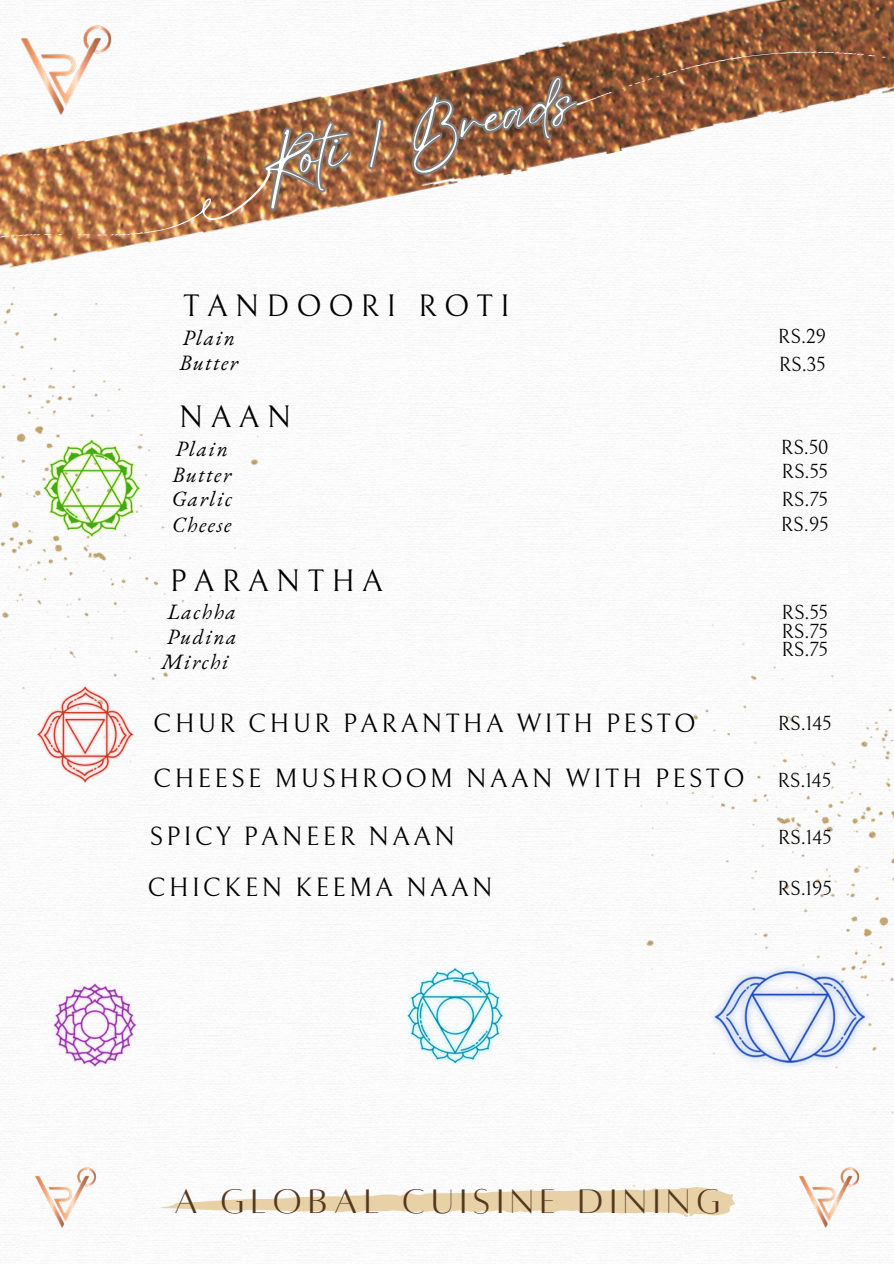
<style>
.page{position:relative;width:894px;height:1264px;background:#fff}
.page>*{position:absolute;margin:0;border:0;box-sizing:border-box;transform-origin:0 0}
.t1{font:56.85px "Eyesome Script";color:#fff}
.t2{font:37.5px "Alta regular";letter-spacing:.175em;color:#54381e}
.t3{font:30.6px "Bellefair";letter-spacing:.23em;color:#000}
.t4{font:26.1px "Bellefair";letter-spacing:.115em;color:#000}
.t5{font:italic 21.3px "EB Garamond";letter-spacing:.075em;color:#000}
.t6{font:20.1px "Bellefair";color:#000}
</style>
<div class="page">
<img style="left:24px;top:1155px;width:83px;height:84px">
<svg style="left:159px;top:1185px;width:421px;height:31px"></svg>
<img style="left:0;top:0;width:893px;height:289px">
<svg style="left:243px;top:41px;width:362px;height:249px"></svg>
<svg style="left:572px;top:15px;width:321px;height:96px;background:#99694c"></svg>
<img style="left:0;top:58px;width:348px;height:813px">
<img style="left:580px;top:514px;width:313px;height:715px">
<img style="left:3px;top:7px;width:125px;height:125px">
<img style="left:28px;top:437px;width:128px;height:100px">
<img style="left:16px;top:682px;width:140px;height:103px">
<img style="left:28px;top:980px;width:132px;height:88px">
<img style="left:404px;top:966px;width:103px;height:99px">
<img style="left:708px;top:953px;width:162px;height:122px">
<p class="t1" style="left:252px;top:128px;width:322px;rotate:-12deg">Roti / Breads</p>
<h1 class="t3" style="left:183px;top:289px;width:328px">TANDOORI ROTI</h1>
<p class="t5" style="left:182px;top:323px;width:54px">Plain</p>
<p class="t5" style="left:179px;top:348px;width:60px">Butter</p>
<p class="t3" style="left:179px;top:401px;width:114px">NAAN</p>
<p class="t5" style="left:175px;top:435px;width:54px">Plain</p>
<h5 class="t5" style="left:172px;top:485px;width:62px">Garlic</h5>
<p class="t5" style="left:172px;top:510px;width:61px">Cheese</p>
<h5 class="t3" style="left:170px;top:564px;width:214px">PARANTHA</h5>
<h3 class="t5" style="left:167px;top:597px;width:70px">Lachha</h3>
<h5 class="t5" style="left:167px;top:622px;width:71px">Pudina</h5>
<p class="t5" style="left:161px;top:647px;width:68px">Mirchi</p>
<h3 class="t5" style="left:172px;top:460px;width:60px">Butter</h3>
<h5 class="t4" style="left:153px;top:709px;width:543px">CHUR CHUR PARANTHA WITH PESTO</h5>
<p class="t4" style="left:153px;top:764px;width:592px">CHEESE MUSHROOM NAAN WITH PESTO</p>
<p class="t4" style="left:149px;top:821px;width:307px">SPICY PANEER NAAN</p>
<h5 class="t4" style="left:147px;top:872px;width:347px">CHICKEN KEEMA NAAN</h5>
<h5 class="t6" style="left:777px;top:326px;width:50px">RS.29</h5>
<p class="t6" style="left:778px;top:353px;width:48px">RS.35</p>
<h5 class="t6" style="left:780px;top:436px;width:49px">RS.50</h5>
<p class="t6" style="left:781px;top:460px;width:48px">RS.55</p>
<h4 class="t6" style="left:781px;top:488px;width:48px">RS.75</h4>
<h5 class="t6" style="left:780px;top:513px;width:49px">RS.95</h5>
<h4 class="t6" style="left:781px;top:601px;width:48px">RS.55</h4>
<h5 class="t6" style="left:781px;top:620px;width:48px">RS.75</h5>
<h4 class="t6" style="left:781px;top:638px;width:48px">RS.75</h4>
<h5 class="t6" style="left:777px;top:712px;width:55px">RS.145</h5>
<h4 class="t6" style="left:777px;top:769px;width:55px">RS.145</h4>
<h5 class="t6" style="left:777px;top:826px;width:55px">RS.145</h5>
<p class="t6" style="left:777px;top:877px;width:56px">RS.195</p>
<h5 class="t2" style="left:174px;top:1182px;width:547px">A GLOBAL CUISINE DINING</h5>
</div>
